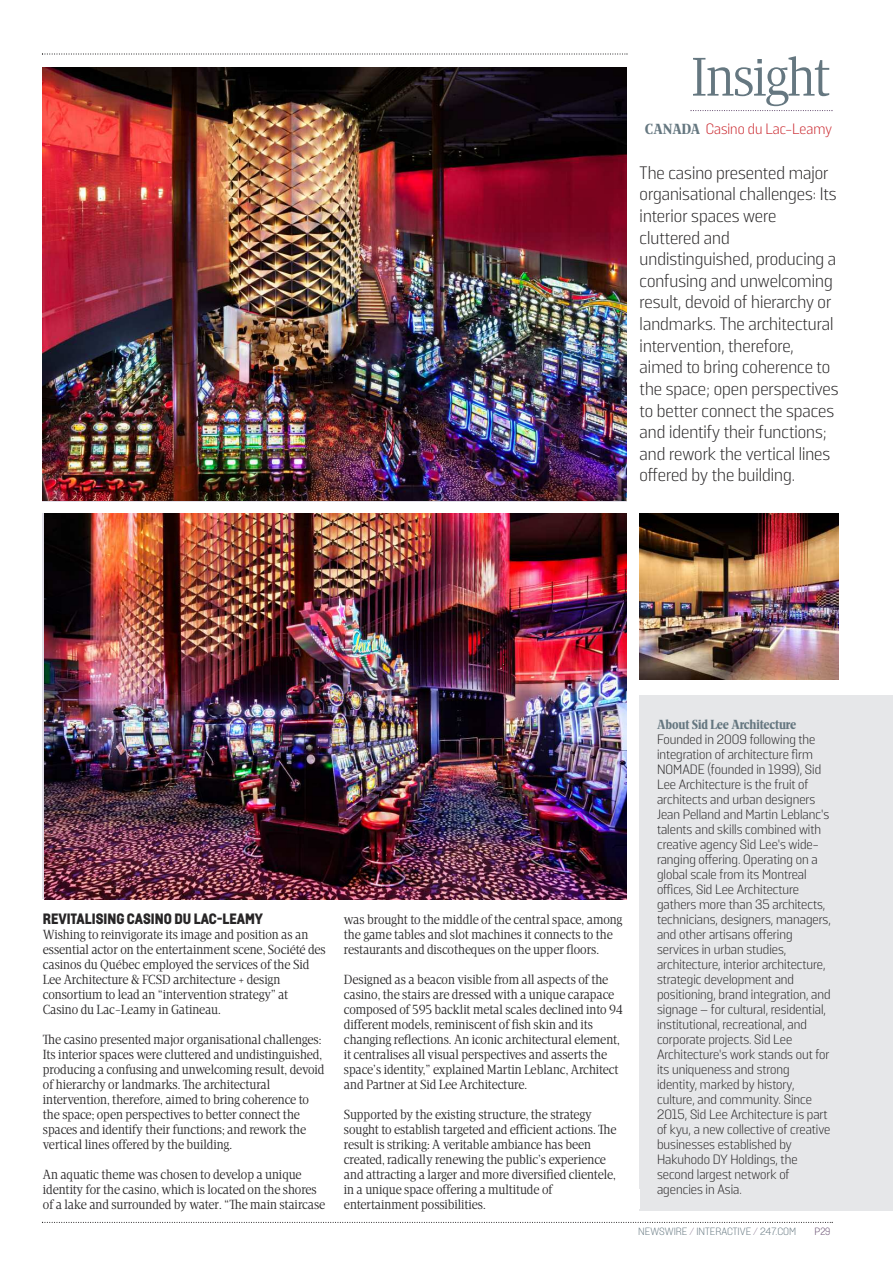
<style>
.page{position:relative;width:893px;height:1263px;background:#fff}
.page>*{position:absolute;margin:0;border:0;box-sizing:border-box;transform-origin:0 0}
.t1{font:55.5px "Apud";letter-spacing:-.035em;color:#657780}
.t2{font:300 18px/21.6px "Solido";color:#272526}
.t3{font:800 15px "Solido";color:#272526;scale:.88 1}
.t4{font:300 15px "Solido";color:#ca262d}
.t5{font:13.5px/15px "Apud";color:#272526}
.t6{font:300 13.5px/15px "Solido";color:#272526}
.t7{font:900 13.5px "Apud";letter-spacing:-.005em;color:#657780}
.t8{font:300 10.5px "Solido";color:#657780}
.t9{font:300 10.5px "Solido";color:#5f4569}
.s1{font-family:"Apud";font-weight:900;color:#657780}
.s2{color:#5f4569}
</style>
<div class="page">
<svg style="left:42px;top:1222px;width:791px;height:1px"></svg>
<svg style="left:690px;top:110px;width:143px;height:1px"></svg>
<svg style="left:42px;top:53px;width:586px;height:2px"></svg>
<div style="left:640px;top:695px;width:253px;height:516px;background:#e6e7e9"></div>
<img style="left:43px;top:67px;width:584px;height:434px">
<img style="left:45px;top:513px;width:582px;height:386px">
<img style="left:640px;top:513px;width:199px;height:166px">
<h1 class="t1" style="left:691px;top:58px;width:141px">Insight</h1>
<p class="t4" style="left:645px;top:124px;width:189px"><span class="s1">CANADA</span> Casino du Lac-Leamy</p>
<p class="t2" style="left:640px;top:164px;width:200px">The casino presented major organisational challenges: Its interior spaces were cluttered and undistinguished, producing a confusing and unwelcoming result, devoid of hierarchy or landmarks. The architectural intervention, therefore, aimed to bring coherence to the space; open perspectives to better connect the spaces and identify their functions; and rework the vertical lines offered by the building.</p>
<p class="t3" style="left:43px;top:914px;width:252px">REVITALISING CASINO DU LAC-LEAMY</p>
<p class="t5" style="left:43px;top:928px;width:284px">Wishing to reinvigorate its image and position as an essential actor on the entertainment scene, Société des casinos du Québec employed the services of the Sid Lee Architecture &amp; FCSD architecture + design consortium to lead an “intervention strategy” at Casino du Lac-Leamy in Gatineau.</p>
<p class="t5" style="left:43px;top:1033px;width:283px">The casino presented major organisational challenges:<br>Its interior spaces were cluttered and undistinguished, producing a confusing and unwelcoming result, devoid of hierarchy or landmarks. The architectural intervention, therefore, aimed to bring coherence to the space; open perspectives to better connect the spaces and identify their functions; and rework the vertical lines offered by the building.</p>
<p class="t5" style="left:43px;top:1168px;width:284px">An aquatic theme was chosen to develop a unique identity for the casino, which is located on the shores of a lake and surrounded by water. “The main staircase</p>
<p class="t5" style="left:344px;top:913px;width:280px">was brought to the middle of the central space, among the game tables and slot machines it connects to the restaurants and discotheques on the upper floors.</p>
<p class="t5" style="left:344px;top:973px;width:280px">Designed as a beacon visible from all aspects of the casino, the stairs are dressed with a unique carapace composed of 595 backlit metal scales declined into 94 different models, reminiscent of fish skin and its changing reflections. An iconic architectural element, it centralises all visual perspectives and asserts the space’s identity,” explained Martin Leblanc, Architect and Partner at Sid Lee Architecture.</p>
<p class="t5" style="left:344px;top:1108px;width:274px">Supported by the existing structure, the strategy sought to establish targeted and efficient actions. The result is striking: A veritable ambiance has been created, radically renewing the public’s experience and attracting a larger and more diversified clientele, in a unique space offering a multitude of entertainment possibilities.</p>
<p class="t7" style="left:657px;top:720px;width:141px">About Sid Lee Architecture</p>
<p class="t6" style="left:657px;top:733px;width:175px">Founded in 2009 following the integration of architecture firm<br>NOMADE (founded in 1999), Sid<br>Lee Architecture is the fruit of architects and urban designers<br>Jean Pelland and Martin Leblanc’s talents and skills combined with creative agency Sid Lee’s wide&shy;ranging offering. Operating on a global scale from its Montreal offices, Sid Lee Architecture gathers more than 35 architects, technicians, designers, managers, and other artisans offering services in urban studies, architecture, interior architecture, strategic development and positioning, brand integration, and signage – for cultural, residential, institutional, recreational, and corporate projects. Sid Lee<br>Architecture’s work stands out for its uniqueness and strong identity, marked by history, culture, and community. Since<br>2015, Sid Lee Architecture is part of kyu, a new collective of creative businesses established by<br>Hakuhodo DY Holdings, the second largest network of agencies in Asia.</p>
<p class="t8" style="left:638px;top:1228px;width:160px">NEWSWIRE <span class="s2">/</span> INTERACTIVE <span class="s2">/</span> 247.COM</p>
<p class="t9" style="left:815px;top:1228px;width:17px">P29</p>
</div>
